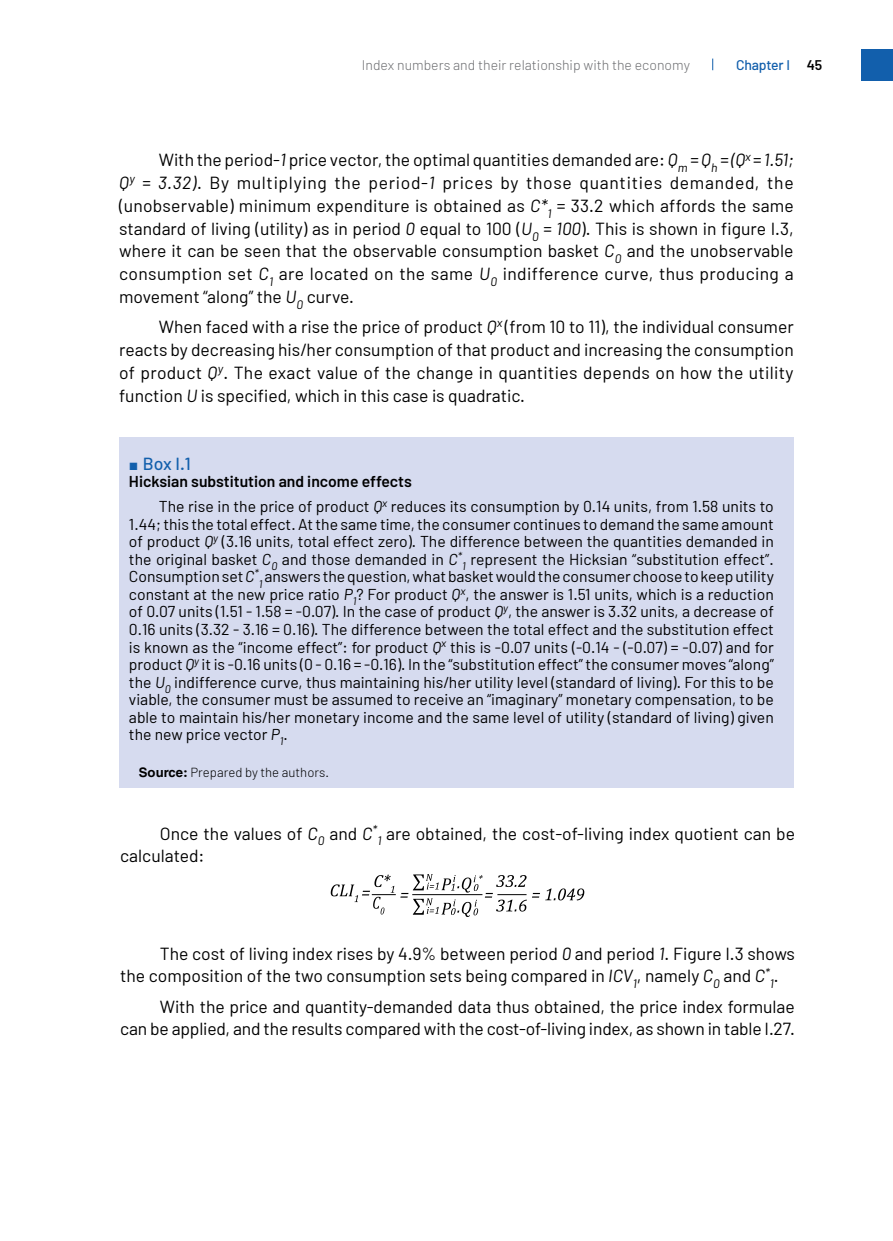
<style>
.page{position:relative;width:893px;height:1241px;background:#fff}
.page>*{position:absolute;margin:0;border:0;box-sizing:border-box;transform-origin:0 0}
.t1{font:17.5px/22.8px "Barlow";color:#000;text-align:justify}
.t2{font:500 17.5px "Barlow";color:#125fac}
.t3{font:15.75px/17.5px "Barlow";color:#000}
.t4{font:300 14px "Barlow";color:#6d6e71}
.t5{font:500 14px "Barlow";letter-spacing:-.01em;color:#125fac}
.t6{font:300 13.12px "Barlow";color:#000}
.t7{font:italic 12.25px "Barlow";color:#000}
.s1{font-weight:600;color:#000}
.s2{font-style:italic}
.s3{font-family:"Arial";font-weight:700;font-size:15.75px}
.s4{font-weight:600}
.s5{font-family:"Helvetica LT Std";font-weight:700}
.s6{font-weight:700}
</style>
<div class="page">
<div style="left:861px;top:49px;width:32px;height:31px;background:#125fac"></div>
<div style="left:119px;top:437px;width:675px;height:350px;background:#d6dbef"></div>
<svg style="left:331px;top:874px;width:253px;height:42px"></svg>
<p class="t4" style="left:362px;top:56px;width:329px">Index numbers and their relationship with the economy</p>
<p class="t5" style="left:736px;top:56px;width:88px">Chapter I <span class="s1">45</span></p>
<p class="t1" style="left:119px;top:148px;width:676px;text-indent:40px">With the period-<span class="s2">1</span> price vector, the optimal quantities demanded are: <span class="s2">Q</span><sub>m</sub> <span class="s2">= Q</span><sub>h</sub> <span class="s2">= (Q</span><sup>x</sup><span class="s2">= 1.51; Q</span><sup>y</sup> <span class="s2">= 3.32)</span>. By multiplying the period-<span class="s2">1</span> prices by those quantities demanded, the (unobservable) minimum expenditure is obtained as <span class="s2">C*</span><sub>1</sub> = 33.2 which affords the same standard of living (utility) as in period <span class="s2">0</span> equal to 100 (<span class="s2">U</span><sub>0</sub> <span class="s2">= 100</span>). This is shown in figure I.3, where it can be seen that the observable consumption basket <span class="s2">C</span><sub>0</sub> and the unobservable consumption set <span class="s2">C</span><sub>1</sub> are located on the same <span class="s2">U</span><sub>0</sub> indifference curve, thus producing a movement “along” the <span class="s2">U</span><sub>0</sub> curve.</p>
<p class="t1" style="left:119px;top:315px;width:676px;text-indent:40px">When faced with a rise the price of product <span class="s2">Q</span><sup>x</sup> (from 10 to 11), the individual consumer reacts by decreasing his/her consumption of that product and increasing the consumption of product <span class="s2">Q</span><sup>y</sup>. The exact value of the change in quantities depends on how the utility function <span class="s2">U</span> is specified, which in this case is quadratic.</p>
<p class="t2" style="left:129px;top:452px;width:63px"><span class="s3">■</span> Box I.1</p>
<p class="t3" style="left:159px;top:469px;width:617px;line-height:25px;text-indent:-30px"><span class="s4">Hicksian substitution and income effects<br></span>The rise in the price of product <span class="s2">Q</span><sup>x</sup> reduces its consumption by 0.14 units, from 1.58 units to</p>
<p class="t3" style="left:129px;top:515px;width:646px;text-align:justify">1.44; this the total effect. At the same time, the consumer continues to demand the same amount of product <span class="s2">Q</span><sup>y</sup> (3.16 units, total effect zero). The difference between the quantities demanded in the original basket <span class="s2">C</span><sub>0</sub> and those demanded in <span class="s2">C</span><sup>*</sup><sub>1</sub> represent the Hicksian “substitution effect”.<br>Consumption set <span class="s2">C</span><sup>*</sup><sub>1</sub> answers the question, what basket would the consumer choose to keep utility constant at the new price ratio <span class="s2">P</span><sub>1</sub>? For product <span class="s2">Q</span><sup>x</sup>, the answer is 1.51 units, which is a reduction of 0.07 units (1.51 - 1.58 = -0.07). In the case of product <span class="s2">Q</span><sup>y</sup>, the answer is 3.32 units, a decrease of 0.16 units (3.32 - 3.16 = 0.16). The difference between the total effect and the substitution effect is known as the “income effect”: for product <span class="s2">Q</span><sup>x</sup> this is -0.07 units (-0.14 - (-0.07) = -0.07) and for product <span class="s2">Q</span><sup>y</sup> it is -0.16 units (0 - 0.16 = -0.16). In the “substitution effect” the consumer moves “along” the <span class="s2">U</span><sub>0</sub> indifference curve, thus maintaining his/her utility level (standard of living). For this to be viable, the consumer must be assumed to receive an “imaginary” monetary compensation, to be able to maintain his/her monetary income and the same level of utility (standard of living) given the new price vector <span class="s2">P</span><sub>1</sub>.</p>
<p class="t6" style="left:139px;top:763px;width:192px"><span class="s5">Source</span><span class="s6">:</span> Prepared by the authors.</p>
<p class="t1" style="left:120px;top:821px;width:676px;text-indent:40px">Once the values of <span class="s2">C</span><sub>0</sub> and <span class="s2">C</span><sup>*</sup><sub>1</sub> are obtained, the cost-of-living index quotient can be calculated:</p>
<p class="t1" style="left:120px;top:941px;width:676px;text-indent:40px">The cost of living index rises by 4.9% between period <span class="s2">0</span> and period <span class="s2">1</span>. Figure I.3 shows the composition of the two consumption sets being compared in <span class="s2">ICV</span><sub>1</sub>, namely <span class="s2">C</span><sub>0</sub> and <span class="s2">C</span><sup>*</sup></p>
<p class="t7" style="left:770px;top:975px;width:10px">1<sup>.</sup></p>
<p class="t1" style="left:120px;top:994px;width:676px;text-align:right">With the price and quantity-demanded data thus obtained, the price index formulae<br>can be applied, and the results compared with the cost-of-living index, as shown in table I.27.</p>
</div>
